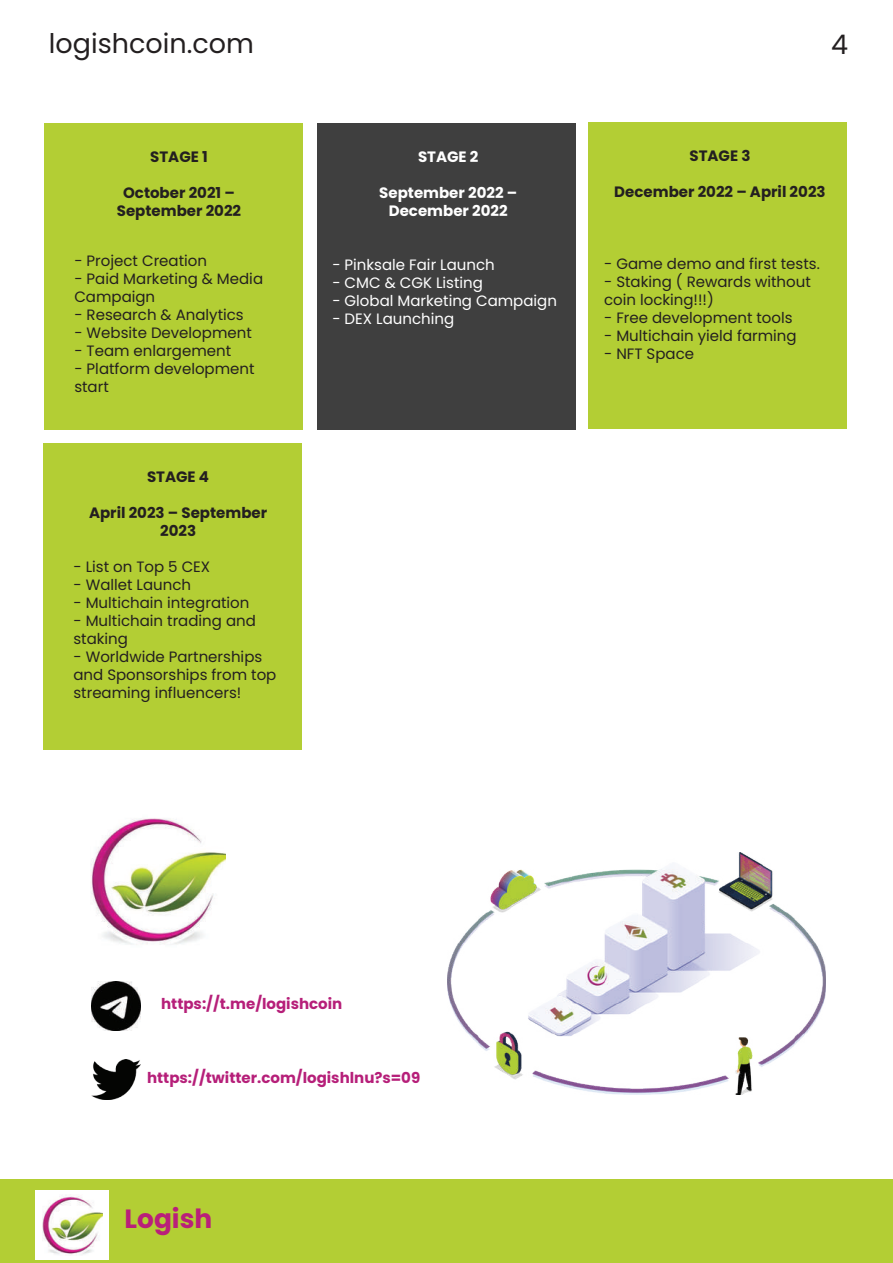
<style>
.page{position:relative;width:893px;height:1263px;background:#fff}
.page>*{position:absolute;margin:0;border:0;box-sizing:border-box;transform-origin:0 0}
.t1{font:27px "Poppins";color:#231f20}
.t2{font:700 26.4px "Poppins";color:#b91f7a}
.t3{font:15px/18px "Poppins";color:#231f20}
.t4{font:700 15px/18px "Poppins";color:#231f20;text-align:center}
.t5{font:15px "Poppins";color:#fff}
.t6{font:700 15px "Poppins";color:#b61f79}
.t7{font:700 15px/18px "Poppins";color:#fff;text-align:center}
</style>
<div class="page">
<div style="left:0;top:1180px;width:893px;height:83px;background:#b3ce34"></div>
<div style="left:35px;top:1190px;width:74px;height:70px;background:#fff"></div>
<img style="left:42px;top:1196px;width:61px;height:59px">
<div style="left:45px;top:123px;width:258px;height:307px;background:#b3ce34"></div>
<div style="left:317px;top:123px;width:258px;height:307px;background:#3f3f3f"></div>
<div style="left:589px;top:123px;width:258px;height:306px;background:#b3ce34"></div>
<div style="left:44px;top:443px;width:258px;height:307px;background:#b3ce34"></div>
<img style="left:447px;top:852px;width:378px;height:242px">
<img style="left:92px;top:981px;width:49px;height:49px">
<img style="left:91px;top:1060px;width:50px;height:40px">
<img style="left:91px;top:818px;width:135px;height:127px">
<h1 class="t1" style="left:49px;top:28px;width:206px">logishcoin.com</h1>
<h1 class="t1" style="left:831px;top:29px;width:18px">4</h1>
<p class="t4" style="left:150px;top:148px;width:59px">STAGE 1</p>
<p class="t4" style="left:117px;top:184px;width:126px">October 2021 –<br>September 2022</p>
<p class="t3" style="left:74px;top:252px;width:134px">- Project Creation</p>
<p class="t3" style="left:74px;top:270px;width:190px">- Paid Marketing &amp; Media<br>Campaign</p>
<p class="t3" style="left:74px;top:306px;width:171px">- Research &amp; Analytics</p>
<p class="t3" style="left:74px;top:324px;width:179px">- Website Development</p>
<p class="t3" style="left:74px;top:342px;width:158px">- Team enlargement</p>
<p class="t3" style="left:74px;top:360px;width:182px">- Platform development start</p>
<p class="t4" style="left:147px;top:468px;width:64px">STAGE 4</p>
<p class="t4" style="left:89px;top:504px;width:180px">April 2023 – September<br>2023</p>
<p class="t3" style="left:73px;top:558px;width:138px">- List on Top 5 CEX</p>
<p class="t3" style="left:73px;top:576px;width:119px">- Wallet Launch</p>
<p class="t3" style="left:73px;top:594px;width:178px">- Multichain integration</p>
<p class="t3" style="left:73px;top:612px;width:184px">- Multichain trading and staking</p>
<p class="t3" style="left:73px;top:648px;width:204px">- Worldwide Partnerships and Sponsorships from top streaming influencers!</p>
<p class="t7" style="left:418px;top:148px;width:62px">STAGE 2</p>
<p class="t7" style="left:379px;top:184px;width:139px">September 2022 –<br>December 2022</p>
<p class="t5" style="left:332px;top:256px;width:164px">- Pinksale Fair Launch</p>
<p class="t5" style="left:332px;top:274px;width:152px">- CMC &amp; CGK Listing</p>
<p class="t5" style="left:332px;top:292px;width:226px">- Global Marketing Campaign</p>
<p class="t5" style="left:332px;top:310px;width:123px">- DEX Launching</p>
<p class="t4" style="left:689px;top:147px;width:62px">STAGE 3</p>
<p class="t4" style="left:614px;top:183px;width:213px">December 2022 – April 2023</p>
<p class="t3" style="left:604px;top:255px;width:217px">- Game demo and first tests.</p>
<p class="t3" style="left:604px;top:273px;width:208px">- Staking ( Rewards without coin locking!!!)</p>
<p class="t3" style="left:604px;top:309px;width:190px">- Free development tools</p>
<p class="t3" style="left:604px;top:327px;width:194px">- Multichain yield farming</p>
<p class="t3" style="left:604px;top:345px;width:91px">- NFT Space</p>
<p class="t6" style="left:161px;top:995px;width:183px">https://t.me/logishcoin</p>
<p class="t6" style="left:147px;top:1069px;width:275px">https://twitter.com/logishlnu?s=09</p>
<h2 class="t2" style="left:125px;top:1203px;width:89px">Logish</h2>
</div>
